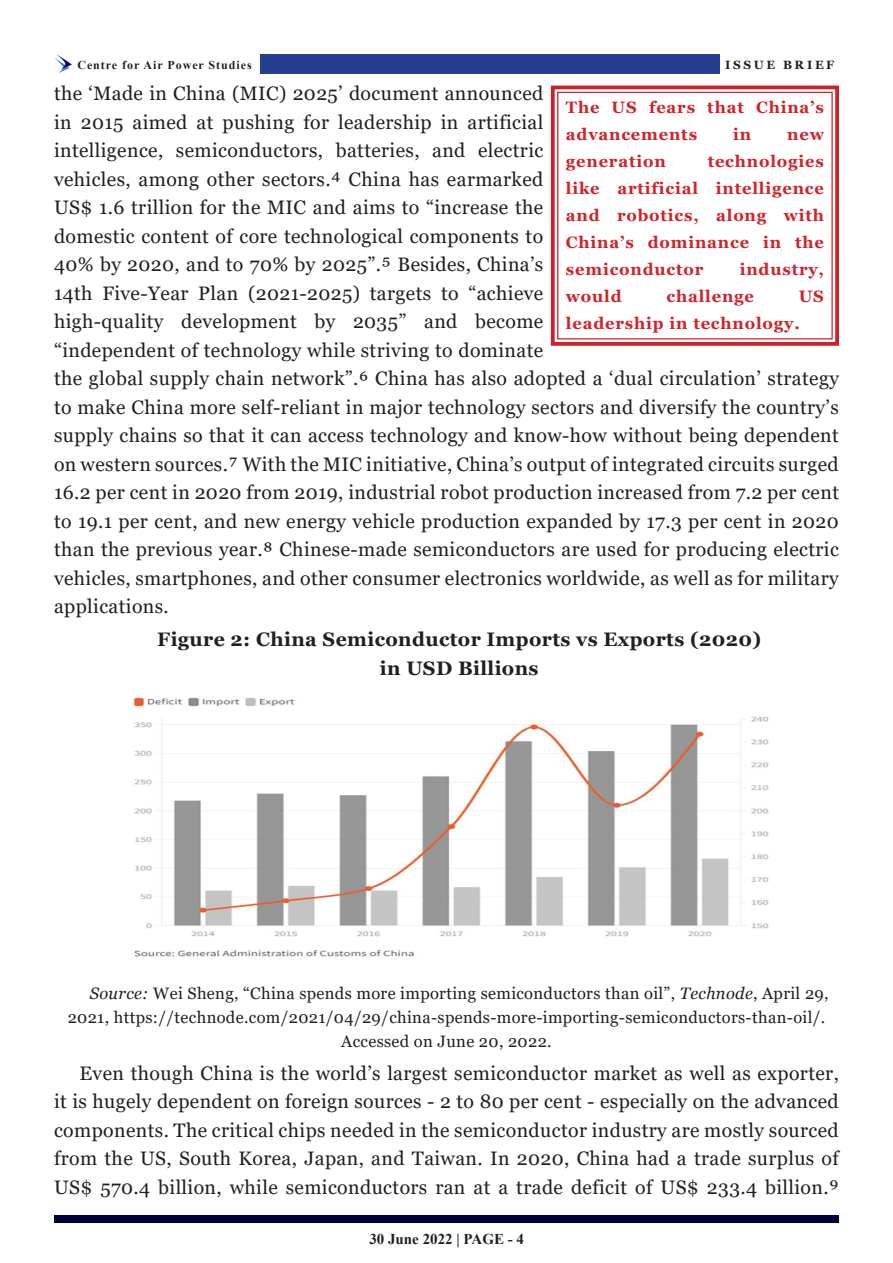
<style>
.page{position:relative;width:893px;height:1263px;background:#fff}
.page>*{position:absolute;margin:0;border:0;box-sizing:border-box;transform-origin:0 0}
.t1{font:19.5px/28.5px "Georgia";letter-spacing:.02em;color:#231f20}
.t2{font:700 19.5px "Georgia";letter-spacing:.02em;color:#231f20}
.t3{font:16.5px "Georgia";letter-spacing:.02em;color:#231f20}
.t4{font:700 16.5px/27px "Georgia";letter-spacing:.05em;color:#d1232a}
.t5{font:700 15px "Times New Roman";color:#231f20}
.t6{font:700 12px "Times New Roman";letter-spacing:.08em;color:#231f20}
.t7{font:700 12px "Georgia";letter-spacing:.22em;color:#231f20}
.s1{font-style:italic}
</style>
<div class="page">
<div style="left:54px;top:1215px;width:785px;height:7px;background:#00003a"></div>
<img style="left:55px;top:55px;width:17px;height:18px">
<div style="left:261px;top:54px;width:459px;height:20px;background:#253f8e"></div>
<svg style="left:550px;top:85px;width:289px;height:261px"></svg>
<div style="left:557px;top:92px;width:276px;height:247px;border:1px solid #d02027"></div>
<img style="left:133px;top:696px;width:636px;height:261px">
<p class="t6" style="left:77px;top:56px;width:176px">Centre for Air Power Studies</p>
<p class="t7" style="left:725px;top:57px;width:111px">ISSUE BRIEF</p>
<p class="t1" style="left:54px;top:80px;width:787px">the ‘Made in China (MIC) 2025’ document announced<br>in 2015 aimed at pushing for leadership in artificial<br>intelligence, semiconductors, batteries, and electric<br>vehicles, among other sectors.⁴ China has earmarked<br>US$ 1.6 trillion for the MIC and aims to “increase the<br>domestic content of core technological components to<br>40% by 2020, and to 70% by 2025”.⁵ Besides, China’s<br>14th Five-Year Plan (2021-2025) targets to “achieve<br>high-quality development by 2035” and become<br>“independent of technology while striving to dominate<br>the global supply chain network”.⁶ China has also adopted a ‘dual circulation’ strategy to make China more self-reliant in major technology sectors and diversify the country’s supply chains so that it can access technology and know-how without being dependent on western sources.⁷ With the MIC initiative, China’s output of integrated circuits surged 16.2 per cent in 2020 from 2019, industrial robot production increased from 7.2 per cent to 19.1 per cent, and new energy vehicle production expanded by 17.3 per cent in 2020 than the previous year.⁸ Chinese-made semiconductors are used for producing electric vehicles, smartphones, and other consumer electronics worldwide, as well as for military applications.</p>
<p class="t2" style="left:157px;top:627px;width:606px">Figure 2: China Semiconductor Imports vs Exports (2020)</p>
<p class="t2" style="left:380px;top:655px;width:160px">in USD Billions</p>
<p class="t4" style="left:566px;top:94px;width:260px">The US fears that China’s advancements</p>
<p class="t4" style="left:733px;top:121px;width:20px">in</p>
<p class="t4" style="left:787px;top:121px;width:38px">new</p>
<p class="t4" style="left:566px;top:148px;width:260px;text-align:justify;text-indent:142px">technologies like artificial intelligence and robotics, along with China’s dominance in the semiconductor</p>
<p class="t4" style="left:566px;top:148px;width:101px">generation</p>
<p class="t4" style="left:740px;top:256px;width:86px">industry,</p>
<p class="t4" style="left:566px;top:283px;width:57px">would</p>
<p class="t4" style="left:666px;top:283px;width:89px">challenge</p>
<p class="t4" style="left:566px;top:283px;width:260px;text-indent:233px">US leadership in technology.</p>
<p class="t3" style="left:90px;top:983px;width:740px"><span class="s1">Source:</span> Wei Sheng, “China spends more importing semiconductors than oil”, <span class="s1">Technode</span>, April 29,</p>
<p class="t3" style="left:68px;top:1007px;width:759px">2021, https://technode.com/2021/04/29/china-spends-more-importing-semiconductors-than-oil/.</p>
<p class="t3" style="left:341px;top:1031px;width:212px">Accessed on June 20, 2022.</p>
<p class="t1" style="left:54px;top:1059px;width:786px;text-align:justify;text-indent:26px">Even though China is the world’s largest semiconductor market as well as exporter, it is hugely dependent on foreign sources - 2 to 80 per cent - especially on the advanced components. The critical chips needed in the semiconductor industry are mostly sourced from the US, South Korea, Japan, and Taiwan. In 2020, China had a trade surplus of US$ 570.4 billion, while semiconductors ran at a trade deficit of US$ 233.4 billion.⁹</p>
<p class="t5" style="left:369px;top:1228px;width:156px">30 June 2022 | PAGE - 4</p>
</div>
